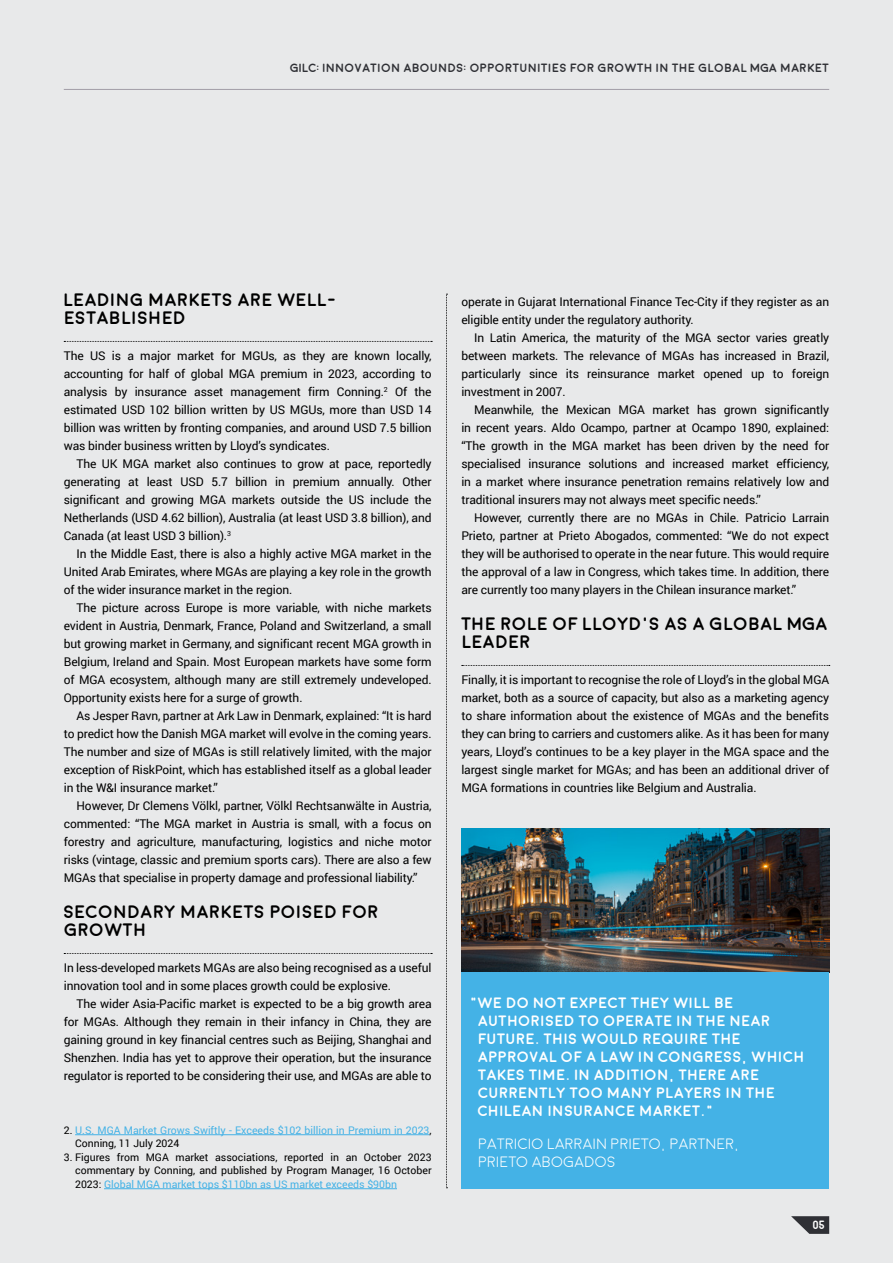
<style>
.page{position:relative;width:893px;height:1263px;background:#e8e9ea}
.page>*{position:absolute;margin:0;border:0;box-sizing:border-box;transform-origin:0 0}
.t1{font:700 18px/18px "Moon";color:#000}
.t2{font:700 15px/18px "Moon";color:#fff}
.t3{font:300 15px/18px "Moon";letter-spacing:-.01em;color:#fff}
.t4{font:12px/18px "Roboto";letter-spacing:-.01em;color:#000;text-align:justify}
.t5{font:700 12px "Moon";color:#2f3035}
.t6{font:700 12px "Moon";color:#fff}
.t7{font:10.5px/13.5px "Roboto";color:#000;text-align:justify}
.t8{font:10.5px/13.5px "Roboto";color:#44b2e6}
.s1{color:#000}
.s2{color:#44b2e6}
</style>
<div class="page">
<svg style="left:64px;top:341px;width:368px;height:1px"></svg>
<svg style="left:64px;top:953px;width:368px;height:1px"></svg>
<img style="left:461px;top:828px;width:368px;height:144px">
<svg style="left:462px;top:665px;width:368px;height:1px"></svg>
<svg style="left:446px;top:294px;width:1px;height:894px"></svg>
<div style="left:461px;top:972px;width:368px;height:216px;background:#44b2e6"></div>
<hr style="left:75px;top:1134px;width:355px;height:1px;background:#44b2e6">
<hr style="left:104px;top:1188px;width:293px;height:1px;background:#44b2e6">
<svg style="left:791px;top:1216px;width:38px;height:18px"></svg>
<hr style="left:64px;top:89px;width:765px;height:1px;background:#a19da7">
<p class="t5" style="left:290px;top:62px;width:541px">GILC: INNOVATION ABOUNDS: OPPORTUNITIES FOR GROWTH IN THE GLOBAL MGA MARKET</p>
<h1 class="t1" style="left:64px;top:291px;width:275px">LEADING MARKETS ARE WELL-<br>ESTABLISHED</h1>
<p class="t4" style="left:64px;top:346px;width:369px">The US is a major market for MGUs, as they are known locally, accounting for half of global MGA premium in 2023, according to analysis by insurance asset management firm Conning.<sup>2</sup> Of the estimated USD 102 billion written by US MGUs, more than USD 14 billion was written by fronting companies, and around USD 7.5 billion was binder business written by Lloyd’s syndicates.</p>
<p class="t4" style="left:64px;top:454px;width:369px;text-indent:13px">The UK MGA market also continues to grow at pace, reportedly generating at least USD 5.7 billion in premium annually. Other significant and growing MGA markets outside the US include the Netherlands (USD 4.62 billion), Australia (at least USD 3.8 billion), and Canada (at least USD 3 billion).<sup>3</sup></p>
<p class="t4" style="left:64px;top:544px;width:369px;text-indent:13px">In the Middle East, there is also a highly active MGA market in the United Arab Emirates, where MGAs are playing a key role in the growth of the wider insurance market in the region.</p>
<p class="t4" style="left:64px;top:598px;width:369px;text-indent:13px">The picture across Europe is more variable, with niche markets evident in Austria, Denmark, France, Poland and Switzerland, a small but growing market in Germany, and significant recent MGA growth in Belgium, Ireland and Spain. Most European markets have some form of MGA ecosystem, although many are still extremely undeveloped.<br>Opportunity exists here for a surge of growth.</p>
<p class="t4" style="left:64px;top:706px;width:369px;text-indent:13px">As Jesper Ravn, partner at Ark Law in Denmark, explained: “It is hard to predict how the Danish MGA market will evolve in the coming years.<br>The number and size of MGAs is still relatively limited, with the major exception of RiskPoint, which has established itself as a global leader in the W&amp;I insurance market.”</p>
<p class="t4" style="left:64px;top:796px;width:369px;text-indent:13px">However, Dr Clemens Völkl, partner, Völkl Rechtsanwälte in Austria, commented: “The MGA market in Austria is small, with a focus on forestry and agriculture, manufacturing, logistics and niche motor risks (vintage, classic and premium sports cars). There are also a few MGAs that specialise in property damage and professional liability.”</p>
<h1 class="t1" style="left:64px;top:903px;width:317px">SECONDARY MARKETS POISED FOR<br>GROWTH</h1>
<p class="t4" style="left:64px;top:958px;width:369px">In less-developed markets MGAs are also being recognised as a useful innovation tool and in some places growth could be explosive.</p>
<p class="t4" style="left:64px;top:994px;width:369px;text-indent:13px">The wider Asia-Pacific market is expected to be a big growth area for MGAs. Although they remain in their infancy in China, they are gaining ground in key financial centres such as Beijing, Shanghai and Shenzhen. India has yet to approve their operation, but the insurance regulator is reported to be considering their use, and MGAs are able to</p>
<p class="t8" style="left:75px;top:1123px;width:358px;text-indent:-11px"><span class="s1">2.</span> U.S. MGA Market Grows Swiftly - Exceeds $102 billion in Premium in 2023<span class="s1">,<br>Conning, 11 July 2024</span></p>
<p class="t7" style="left:75px;top:1150px;width:358px;text-indent:-11px">3. Figures from MGA market associations, reported in an October 2023 commentary by Conning, and published by Program Manager, 16 October 2023: <span class="s2">Global MGA market tops $110bn as US market exceeds $90bn</span></p>
<p class="t4" style="left:461px;top:292px;width:369px">operate in Gujarat International Finance Tec-City if they register as an eligible entity under the regulatory authority.</p>
<p class="t4" style="left:461px;top:328px;width:369px;text-indent:13px">In Latin America, the maturity of the MGA sector varies greatly between markets. The relevance of MGAs has increased in Brazil, particularly since its reinsurance market opened up to foreign investment in 2007.</p>
<p class="t4" style="left:461px;top:400px;width:369px;text-indent:13px">Meanwhile, the Mexican MGA market has grown significantly in recent years. Aldo Ocampo, partner at Ocampo 1890, explained: “The growth in the MGA market has been driven by the need for specialised insurance solutions and increased market efficiency, in a market where insurance penetration remains relatively low and traditional insurers may not always meet specific needs.”</p>
<p class="t4" style="left:461px;top:508px;width:369px;text-indent:13px">However, currently there are no MGAs in Chile. Patricio Larrain Prieto, partner at Prieto Abogados, commented: “We do not expect they will be authorised to operate in the near future. This would require the approval of a law in Congress, which takes time. In addition, there are currently too many players in the Chilean insurance market.”</p>
<h1 class="t1" style="left:461px;top:615px;width:368px">THE ROLE OF LLOYD’S AS A GLOBAL MGA<br>LEADER</h1>
<p class="t4" style="left:461px;top:670px;width:369px">Finally, it is important to recognise the role of Lloyd’s in the global MGA market, both as a source of capacity, but also as a marketing agency to share information about the existence of MGAs and the benefits they can bring to carriers and customers alike. As it has been for many years, Lloyd’s continues to be a key player in the MGA space and the largest single market for MGAs; and has been an additional driver of MGA formations in countries like Belgium and Australia.</p>
<p class="t2" style="left:478px;top:994px;width:329px;text-indent:-8px">“WE DO NOT EXPECT THEY WILL BE<br>AUTHORISED TO OPERATE IN THE NEAR<br>FUTURE. THIS WOULD REQUIRE THE<br>APPROVAL OF A LAW IN CONGRESS, WHICH<br>TAKES TIME. IN ADDITION, THERE ARE<br>CURRENTLY TOO MANY PLAYERS IN THE<br>CHILEAN INSURANCE MARKET.”</p>
<p class="t3" style="left:478px;top:1135px;width:262px">PATRICIO LARRAIN PRIETO, PARTNER,<br>PRIETO ABOGADOS</p>
<p class="t6" style="left:812px;top:1219px;width:14px">05</p>
</div>
